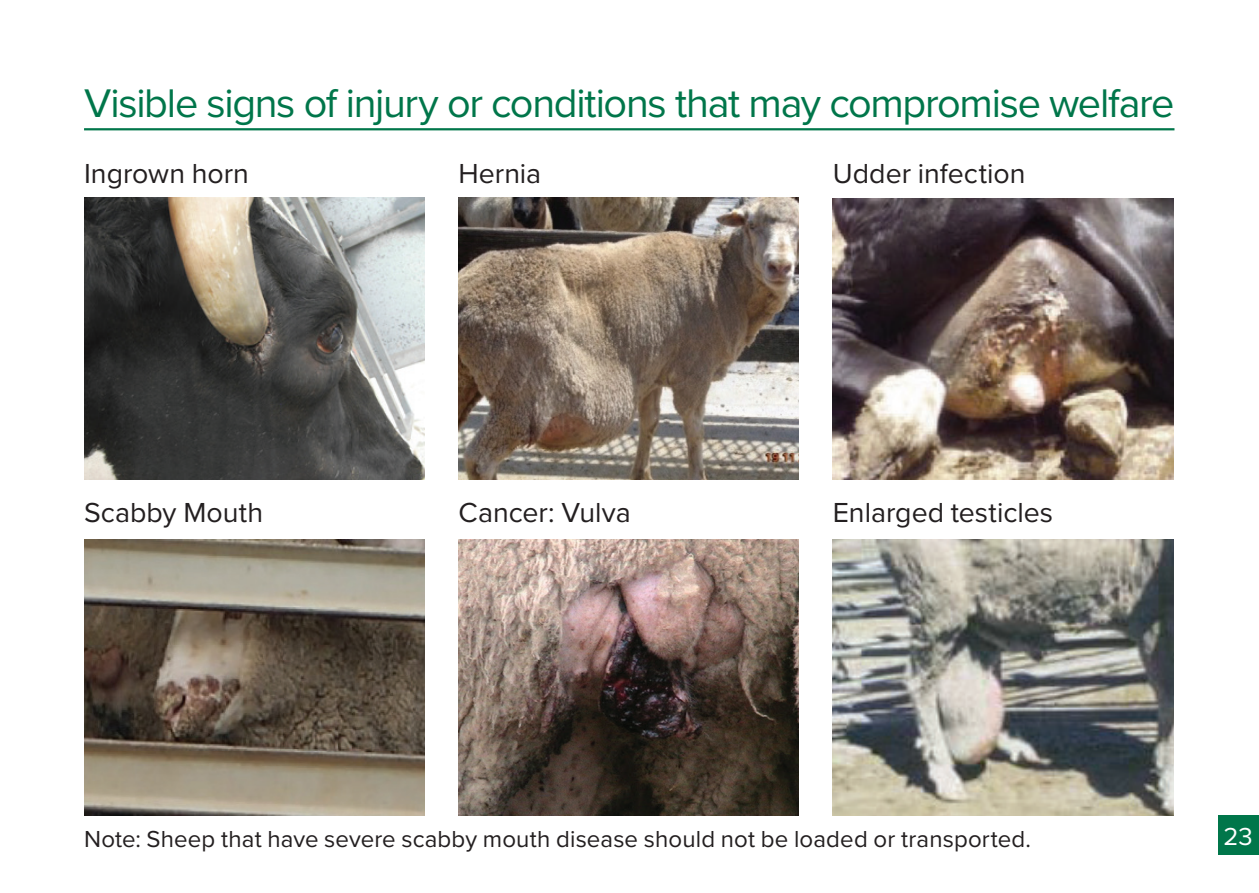
<style>
.page{position:relative;width:1259px;height:893px;background:#fff}
.page>*{position:absolute;margin:0;border:0;box-sizing:border-box;transform-origin:0 0}
.t1{font:41.4px "Proxima Nova";letter-spacing:-.03em;color:#00764a}
.t2{font:28.5px "Proxima Nova";color:#231f20}
.t3{font:25.5px "Proxima Nova";color:#fff}
.t4{font:24px "Proxima Nova";letter-spacing:.005em;color:#231f20}
</style>
<div class="page">
<div style="left:1217px;top:815px;width:41px;height:39px;background:#00764a"></div>
<hr style="left:84px;top:128px;width:1090px;height:2px;background:#00764a">
<img style="left:84px;top:197px;width:340px;height:282px">
<img style="left:458px;top:197px;width:340px;height:282px">
<img style="left:832px;top:199px;width:341px;height:280px">
<img style="left:84px;top:539px;width:340px;height:275px">
<img style="left:458px;top:539px;width:340px;height:275px">
<img style="left:832px;top:539px;width:341px;height:276px">
<h1 class="t1" style="left:84px;top:73px;width:1091px">Visible signs of injury or conditions that may compromise welfare</h1>
<p class="t2" style="left:84px;top:152px;width:166px">Ingrown horn</p>
<p class="t2" style="left:458px;top:152px;width:84px">Hernia</p>
<p class="t2" style="left:832px;top:152px;width:194px">Udder infection</p>
<p class="t2" style="left:84px;top:491px;width:180px">Scabby Mouth</p>
<p class="t2" style="left:458px;top:491px;width:174px">Cancer: Vulva</p>
<p class="t2" style="left:832px;top:491px;width:222px">Enlarged testicles</p>
<p class="t4" style="left:84px;top:821px;width:948px">Note: Sheep that have severe scabby mouth disease should not be loaded or transported.</p>
<p class="t3" style="left:1223px;top:817px;width:31px">23</p>
</div>
